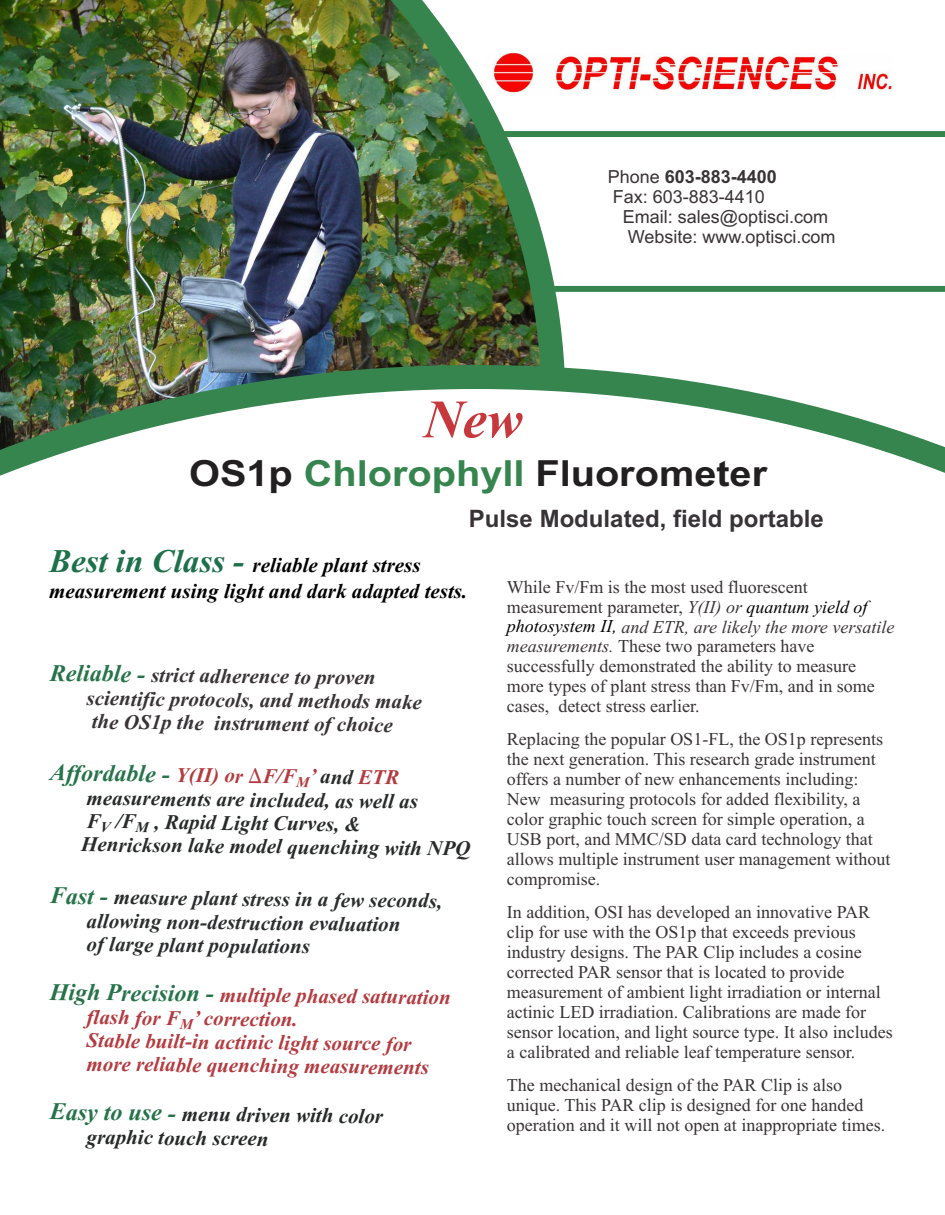
<style>
.page{position:relative;width:945px;height:1215px;background:#fff}
.page>*{position:absolute;margin:0;border:0;box-sizing:border-box;transform-origin:0 0}
.t1{font:italic 700 54px "Times New Roman";color:#c7383d}
.t2{font:700 36px "Arial";color:#211f1f;scale:1.1 1}
.t3{font:italic 700 24px "Times New Roman";color:#26734a}
.t4{font:700 24px "Arial";color:#383336}
.t5{font:italic 700 21px/23.7px "Times New Roman";color:#b33b40}
.t6{font:italic 700 21px/23.4px "Times New Roman";color:#292b2b}
.t7{font:italic 700 21px/23.9px "Times New Roman";color:#2b2e2e}
.t8{font:italic 700 21px/23.5px "Times New Roman";color:#383336}
.t9{font:italic 700 21px/25.8px "Times New Roman";color:#000}
.t10{font:italic 700 21px/24.6px "Times New Roman";color:#262929}
.t11{font:18px/20px "Times New Roman";color:#383336}
.t12{font:18px "Arial";color:#383336}
.t13{font:700 18px "Arial";color:#383336}
.s1{font-weight:400}
.s2{color:#36854f}
.s3{font-size:33px;color:#1c704a}
.s4{color:#b33b40}
.s5{font-family:"WP Greek Century";font-weight:400;font-style:normal;color:#b33b40}
.s6{color:#b03b40}
.s7{color:#292b2b}
.s8{font-style:italic}
.s9{font-style:italic;color:#000}
</style>
<div class="page">
<img style="left:565px;top:54px;width:326px;height:40px">
<img style="left:0;top:0;width:565px;height:365px">
<svg style="left:0;top:365px;width:945px;height:111px"></svg>
<div style="left:501px;top:131px;width:444px;height:6px;background:#36854f"></div>
<svg style="left:545px;top:286px;width:400px;height:6px;background:#3a8752"></svg>
<svg style="left:835px;top:82px;width:17px;height:12px"></svg>
<h1 class="t1" style="left:424px;top:401px;width:100px">New</h1>
<p class="t13" style="left:608px;top:170px;width:171px"><span class="s1">Phone</span> 603-883-4400</p>
<p class="t12" style="left:613px;top:190px;width:154px">Fax: 603-883-4410</p>
<p class="t12" style="left:623px;top:210px;width:207px">Email: sales@optisci.com</p>
<p class="t12" style="left:628px;top:230px;width:209px">Website: www.optisci.com</p>
<h2 class="t2" style="left:189px;top:459px;width:527px">OS1p <span class="s2">Chlorophyll</span> Fluorometer</h2>
<h3 class="t4" style="left:469px;top:509px;width:356px">Pulse Modulated, field portable</h3>
<p class="t9" style="left:49px;top:554px;width:420px"><span class="s3">Best in Class -</span> reliable plant stress measurement using light and dark adapted tests.</p>
<h3 class="t3" style="left:50px;top:664px;width:97px;rotate:1deg">Reliable -</h3>
<p class="t8" style="left:87px;top:664px;width:337px;text-indent:64px;rotate:1deg">strict adherence to proven scientific protocols, and methods make the OS1p the instrument of choice</p>
<p class="t6" style="left:83px;top:763px;width:391px;text-indent:93px;rotate:1deg"><span class="s4">Y(II) or</span> <span class="s5">)</span><span class="s4">F/F</span><sub>M</sub><span class="s4">’</span> and <span class="s6">ETR </span>measurements are included, as well as<br>F<sub>V</sub> /F<sub>M</sub> , Rapid Light Curves, &amp;<br>Henrickson lake model quenching with NPQ</p>
<p class="t7" style="left:87px;top:886px;width:357px;text-indent:27px;rotate:1deg"><span class="s7">m</span>easure plant stress in a few seconds, allowing non-destruction evaluation<br>of large plant populations</p>
<p class="t5" style="left:87px;top:982px;width:365px;text-indent:133px;rotate:1deg">multiple phased saturation flash for F<sub>M</sub>’ correction.<br>Stable built-in actinic light source for more reliable quenching measurements</p>
<p class="t10" style="left:87px;top:1101px;width:298px;text-indent:95px;rotate:1deg">menu driven with color graphic touch screen</p>
<h3 class="t3" style="left:50px;top:764px;width:122px;rotate:1deg">Affordable -</h3>
<h3 class="t3" style="left:50px;top:887px;width:60px;rotate:1deg">Fast -</h3>
<h3 class="t3" style="left:50px;top:983px;width:166px;rotate:1deg">High Precision -</h3>
<h3 class="t3" style="left:50px;top:1103px;width:127px;rotate:1deg">Easy to use -</h3>
<p class="t11" style="left:507px;top:578px;width:389px">While Fv/Fm is the most used fluorescent measurement parameter, <span class="s8">Y(II) or</span> <span class="s9">quantum yield of photosystem II,</span> <span class="s8">and ETR, are likely the more versatile measurements.</span> These two parameters have successfully demonstrated the ability to measure more types of plant stress than Fv/Fm, and in some cases, detect stress earlier.</p>
<p class="t11" style="left:507px;top:731px;width:385px">Replacing the popular OS1-FL, the OS1p represents the next generation. This research grade instrument offers a number of new enhancements including:<br>New measuring protocols for added flexibility, a color graphic touch screen for simple operation, a USB port, and MMC/SD data card technology that allows multiple instrument user management without compromise.</p>
<p class="t11" style="left:507px;top:904px;width:387px">In addition, OSI has developed an innovative PAR clip for use with the OS1p that exceeds previous industry designs. The PAR Clip includes a cosine corrected PAR sensor that is located to provide measurement of ambient light irradiation or internal actinic LED irradiation. Calibrations are made for sensor location, and light source type. It also includes a calibrated and reliable leaf temperature sensor.</p>
<p class="t11" style="left:507px;top:1077px;width:380px">The mechanical design of the PAR Clip is also unique. This PAR clip is designed for one handed operation and it will not open at inappropriate times.</p>
</div>
